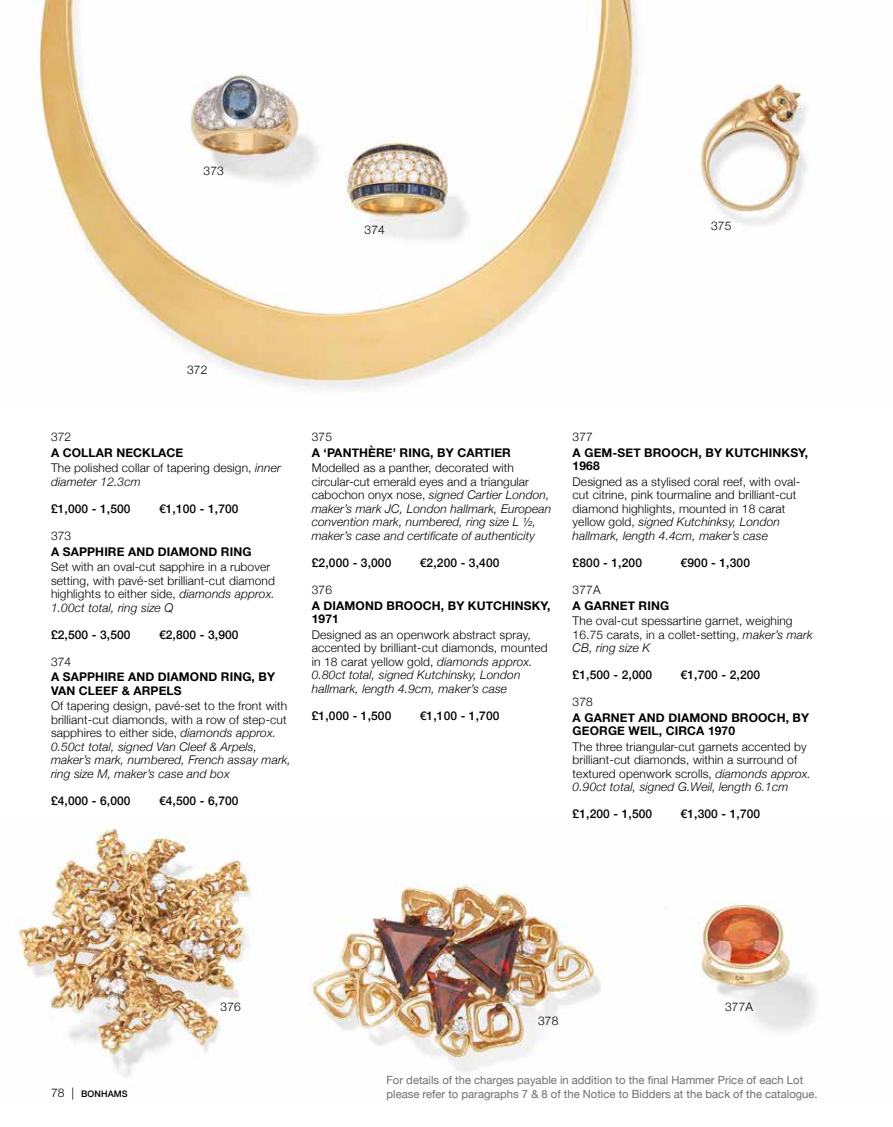
<style>
.page{position:relative;width:893px;height:1127px;background:#fff}
.page>*{position:absolute;margin:0;border:0;box-sizing:border-box;transform-origin:0 0}
.t1{font:300 12px/13.5px "Helvetica Neue";letter-spacing:.01em;color:#000}
.t2{font:italic 300 12px/13.5px "Helvetica Neue";letter-spacing:.01em;color:#000}
.t3{font:700 12px/13.5px "Helvetica Neue";letter-spacing:.01em;color:#000}
.t4{font:500 12px "Helvetica Neue";letter-spacing:.01em;color:#000}
.t5{font:11.25px/13.5px "Helvetica Neue";color:#6f6f6f}
.t6{font:500 9px "Helvetica Neue";letter-spacing:.01em;color:#000}
.s1{font-weight:700}
.s2{font-style:italic}
.s3{font-style:normal}
.s4{font-weight:300;font-size:12px}
</style>
<div class="page">
<img style="left:35px;top:0;width:776px;height:392px">
<img style="left:15px;top:828px;width:801px;height:249px">
<p class="t1" style="left:204px;top:163px;width:22px">373</p>
<p class="t1" style="left:365px;top:222px;width:22px">374</p>
<p class="t1" style="left:711px;top:218px;width:22px">375</p>
<p class="t1" style="left:187px;top:362px;width:22px">372</p>
<p class="t1" style="left:51px;top:429px;width:22px">372</p>
<p class="t1" style="left:51px;top:444px;width:231px;line-height:15.6px"><span class="s1">A COLLAR NECKLACE<br></span>The polished collar of tapering design, <span class="s2">inner</span></p>
<p class="t2" style="left:51px;top:474px;width:91px">diameter 12.3cm</p>
<p class="t4" style="left:51px;top:499px;width:81px">£1,000 - 1,500</p>
<p class="t4" style="left:159px;top:499px;width:81px">€1,100 - 1,700</p>
<p class="t1" style="left:51px;top:528px;width:22px">373</p>
<p class="t3" style="left:51px;top:545px;width:202px">A SAPPHIRE AND DIAMOND RING</p>
<p class="t1" style="left:51px;top:559px;width:226px">Set with an oval-cut sapphire in a rubover setting, with pavé-set brilliant-cut diamond highlights to either side, <span class="s2">diamonds approx.<br>1.00ct total, ring size Q</span></p>
<p class="t4" style="left:51px;top:625px;width:81px">£2,500 - 3,500</p>
<p class="t4" style="left:159px;top:625px;width:81px">€2,800 - 3,900</p>
<p class="t1" style="left:51px;top:654px;width:22px">374</p>
<p class="t3" style="left:51px;top:670px;width:226px">A SAPPHIRE AND DIAMOND RING, BY<br>VAN CLEEF &amp; ARPELS</p>
<p class="t2" style="left:51px;top:698px;width:241px"><span class="s3">Of tapering design, pavé-set to the front with brilliant-cut diamonds, with a row of step-cut sapphires to either side,</span> diamonds approx.<br>0.50ct total, signed Van Cleef &amp; Arpels, maker’s mark, numbered, French assay mark, ring size M, maker’s case and box</p>
<p class="t4" style="left:51px;top:791px;width:81px">£4,000 - 6,000</p>
<p class="t4" style="left:159px;top:791px;width:81px">€4,500 - 6,700</p>
<p class="t1" style="left:312px;top:429px;width:22px">375</p>
<p class="t3" style="left:312px;top:446px;width:201px">A ‘PANTHÈRE’ RING, BY CARTIER</p>
<p class="t2" style="left:312px;top:460px;width:241px"><span class="s3">Modelled as a panther, decorated with circular-cut emerald eyes and a triangular cabochon onyx nose,</span> signed Cartier London, maker’s mark JC, London hallmark, European convention mark, numbered, ring size L ½, maker’s case and certificate of authenticity</p>
<p class="t4" style="left:312px;top:553px;width:81px">£2,000 - 3,000</p>
<p class="t4" style="left:420px;top:553px;width:81px">€2,200 - 3,400</p>
<p class="t1" style="left:312px;top:582px;width:22px">376</p>
<p class="t3" style="left:312px;top:599px;width:240px">A DIAMOND BROOCH, BY KUTCHINSKY,<br>1971</p>
<p class="t1" style="left:312px;top:627px;width:237px">Designed as an openwork abstract spray, accented by brilliant-cut diamonds, mounted in 18 carat yellow gold, <span class="s2">diamonds approx.<br>0.80ct total, signed Kutchinsky, London hallmark, length 4.9cm, maker’s case</span></p>
<p class="t4" style="left:312px;top:706px;width:81px">£1,000 - 1,500</p>
<p class="t4" style="left:420px;top:706px;width:81px">€1,100 - 1,700</p>
<p class="t1" style="left:573px;top:429px;width:22px">377</p>
<p class="t3" style="left:573px;top:446px;width:237px">A GEM-SET BROOCH, BY KUTCHINKSY,<br>1968</p>
<p class="t1" style="left:573px;top:474px;width:229px">Designed as a stylised coral reef, with oval&shy;cut citrine, pink tourmaline and brilliant-cut diamond highlights, mounted in 18 carat yellow gold, <span class="s2">signed Kutchinksy, London hallmark, length 4.4cm, maker’s case</span></p>
<p class="t4" style="left:573px;top:553px;width:71px">£800 - 1,200</p>
<p class="t4" style="left:681px;top:553px;width:71px">€900 - 1,300</p>
<p class="t1" style="left:573px;top:582px;width:29px">377A</p>
<p class="t3" style="left:573px;top:599px;width:98px">A GARNET RING</p>
<p class="t1" style="left:573px;top:613px;width:242px">The oval-cut spessartine garnet, weighing<br>16.75 carats, in a collet-setting, <span class="s2">maker’s mark<br>CB, ring size K</span></p>
<p class="t4" style="left:573px;top:665px;width:81px">£1,500 - 2,000</p>
<p class="t4" style="left:681px;top:665px;width:81px">€1,700 - 2,200</p>
<p class="t1" style="left:573px;top:694px;width:22px">378</p>
<p class="t3" style="left:573px;top:711px;width:238px">A GARNET AND DIAMOND BROOCH, BY<br>GEORGE WEIL, CIRCA 1970</p>
<p class="t1" style="left:573px;top:739px;width:240px">The three triangular-cut garnets accented by brilliant-cut diamonds, within a surround of textured openwork scrolls, <span class="s2">diamonds approx.<br>0.90ct total, signed G.Weil, length 6.1cm</span></p>
<p class="t4" style="left:573px;top:804px;width:81px">£1,200 - 1,500</p>
<p class="t4" style="left:681px;top:804px;width:81px">€1,300 - 1,700</p>
<p class="t1" style="left:221px;top:999px;width:22px">376</p>
<p class="t1" style="left:538px;top:1013px;width:22px">378</p>
<p class="t1" style="left:725px;top:999px;width:29px">377A</p>
<p class="t6" style="left:51px;top:1087px;width:78px"><span class="s4">78 |</span> BONHAMS</p>
<p class="t5" style="left:387px;top:1074px;width:433px">For details of the charges payable in addition to the final Hammer Price of each Lot please refer to paragraphs 7 &amp; 8 of the Notice to Bidders at the back of the catalogue.</p>
</div>
